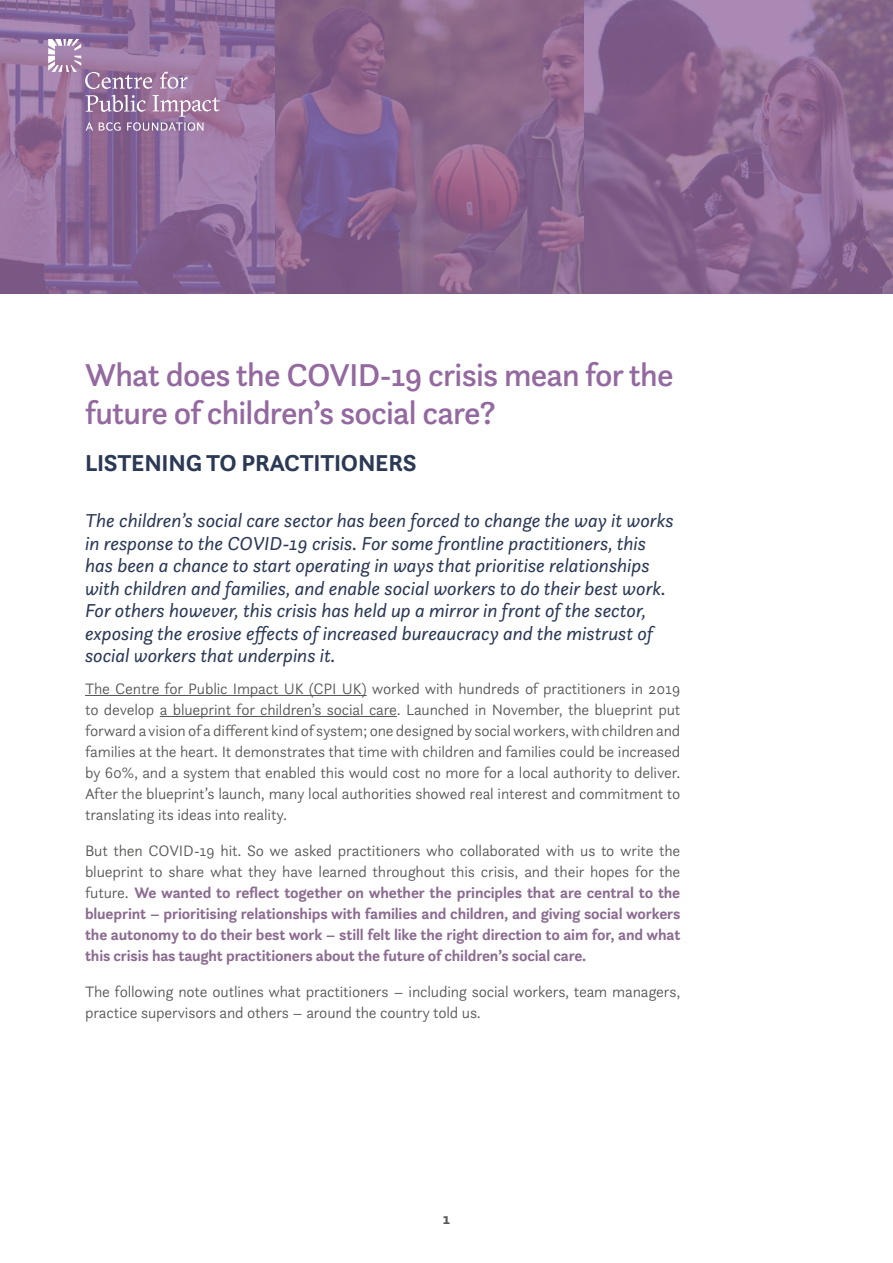
<style>
.page{position:relative;width:893px;height:1263px;background:#fff}
.page>*{position:absolute;margin:0;border:0;box-sizing:border-box;transform-origin:0 0}
.t1{font:500 33px/37.5px "Questa Sans";letter-spacing:-.025em;color:#9469a0}
.t2{font:700 24px "Questa Sans";letter-spacing:-.01em;color:#2b3955}
.t3{font:italic 19.5px/22.5px "Questa Sans";letter-spacing:-.01em;color:#2b3955}
.t4{font:300 15.75px/21px "Questa Sans";letter-spacing:-.01em;color:#575756;text-align:justify}
.t5{font:700 15.75px/21px "Questa Sans";letter-spacing:-.01em;color:#8c6c91;text-align:justify}
.t6{font:700 15.75px "Questa Sans";color:#575756}
.s1{font-weight:300;color:#575756}
</style>
<div class="page">
<svg style="left:0;top:0;width:893px;height:293px;background:#8b6892"></svg>
<hr style="left:85px;top:695px;width:282px;height:1px;background:#575756">
<hr style="left:160px;top:716px;width:237px;height:1px;background:#575756">
<svg style="left:48px;top:39px;width:104px;height:50px;background:#a585ab"></svg>
<svg style="left:160px;top:72px;width:27px;height:17px"></svg>
<svg style="left:86px;top:95px;width:134px;height:36px;background:#a484a7"></svg>
<h1 class="t1" style="left:85px;top:356px;width:590px">What does the COVID-19 crisis mean for the future of children’s social care?</h1>
<h2 class="t2" style="left:85px;top:447px;width:333px">LISTENING TO PRACTITIONERS</h2>
<p class="t3" style="left:85px;top:509px;width:590px">The children’s social care sector has been forced to change the way it works in response to the COVID-19 crisis. For some frontline practitioners, this has been a chance to start operating in ways that prioritise relationships with children and families, and enable social workers to do their best work.<br>For others however, this crisis has held up a mirror in front of the sector, exposing the erosive effects of increased bureaucracy and the mistrust of social workers that underpins it.</p>
<p class="t4" style="left:85px;top:678px;width:597px">The Centre for Public Impact UK (CPI UK) worked with hundreds of practitioners in 2019 to develop a blueprint for children’s social care. Launched in November, the blueprint put forward a vision of a different kind of system; one designed by social workers, with children and families at the heart. It demonstrates that time with children and families could be increased by 60%, and a system that enabled this would cost no more for a local authority to deliver.<br>After the blueprint’s launch, many local authorities showed real interest and commitment to translating its ideas into reality.</p>
<p class="t5" style="left:85px;top:840px;width:597px"><span class="s1">But then COVID-19 hit. So we asked practitioners who collaborated with us to write the blueprint to share what they have learned throughout this crisis, and their hopes for the future.</span> We wanted to reflect together on whether the principles that are central to the blueprint – prioritising relationships with families and children, and giving social workers the autonomy to do their best work – still felt like the right direction to aim for, and what this crisis has taught practitioners about the future of children’s social care.</p>
<p class="t4" style="left:85px;top:980px;width:597px">The following note outlines what practitioners – including social workers, team managers, practice supervisors and others – around the country told us.</p>
<p class="t6" style="left:443px;top:1208px;width:9px">1</p>
</div>
